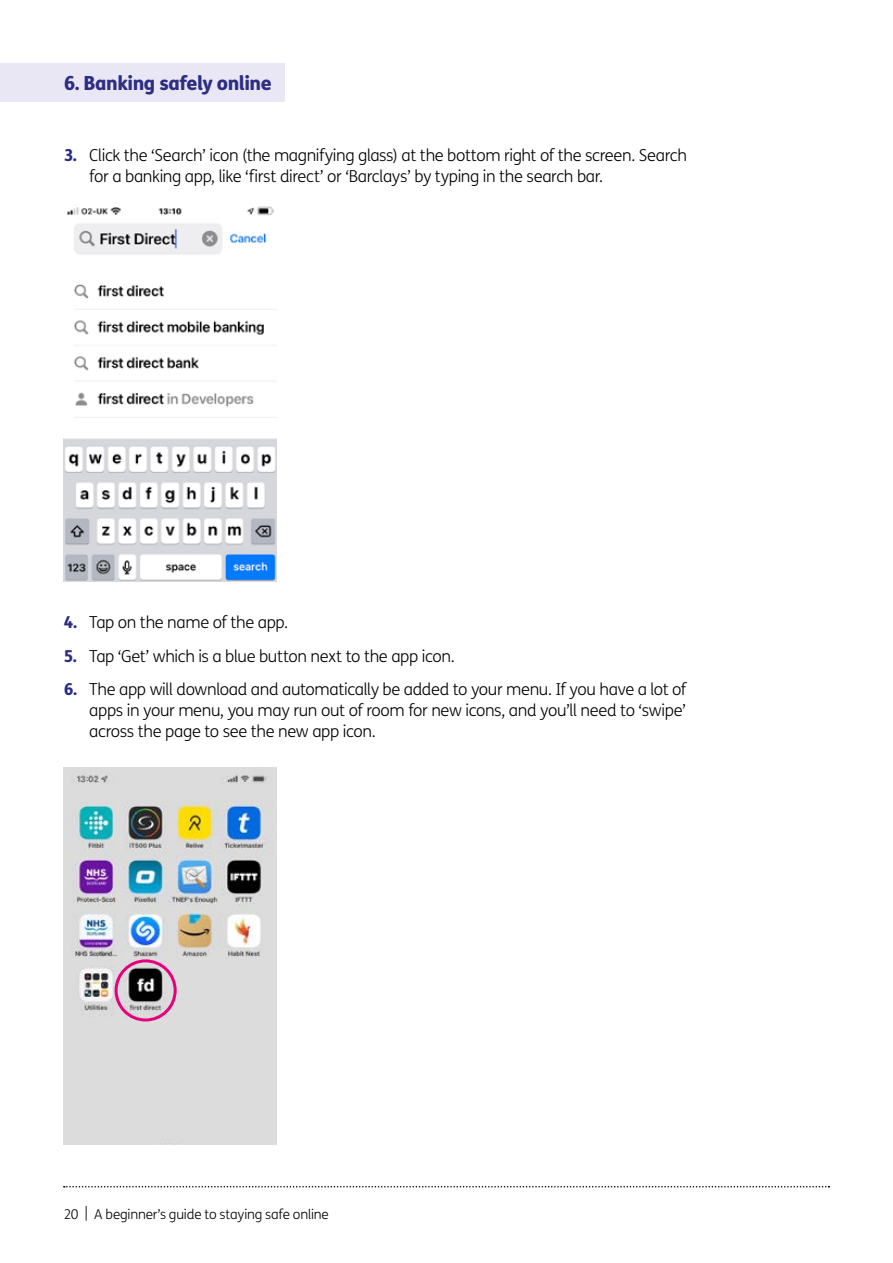
<style>
.page{position:relative;width:893px;height:1263px;background:#fff}
.page>*{position:absolute;margin:0;border:0;box-sizing:border-box;transform-origin:0 0}
.t1{font:800 19.5px "FS Me";letter-spacing:-.025em;color:#2d2e83}
.Body_Copy_with_numbe{font:300 16.5px/21px "FS Me";letter-spacing:-.02em;color:#000}
.t2{font:300 13.5px "FS Me";letter-spacing:-.015em;color:#000}
.s1{font-weight:800;color:#2d2e83}
</style>
<div class="page">
<div style="left:0;top:64px;width:285px;height:38px;background:#e9e7f4"></div>
<img style="left:64px;top:206px;width:212px;height:376px">
<img style="left:64px;top:767px;width:212px;height:378px">
<div style="left:115px;top:959px;width:62px;height:62px;border:3px solid #e6007d;border-radius:50%"></div>
<svg style="left:64px;top:1186px;width:765px;height:1px"></svg>
<p class="t1" style="left:64px;top:71px;width:210px">6. Banking safely online</p>
<p class="Body_Copy_with_numbe" style="left:89px;top:145px;width:599px;text-indent:-26px"><span class="s1">3.</span> Click the ‘Search’ icon (the magnifying glass) at the bottom right of the screen. Search for a banking app, like ‘first direct’ or ‘Barclays’ by typing in the search bar.</p>
<p class="Body_Copy_with_numbe" style="left:64px;top:612px;width:226px"><span class="s1">4.</span> Tap on the name of the app.</p>
<p class="Body_Copy_with_numbe" style="left:64px;top:646px;width:392px"><span class="s1">5.</span> Tap ‘Get’ which is a blue button next to the app icon.</p>
<p class="Body_Copy_with_numbe" style="left:89px;top:679px;width:599px;text-align:justify;text-indent:-26px"><span class="s1">6.</span> The app will download and automatically be added to your menu. If you have a lot of apps in your menu, you may run out of room for new icons, and you’ll need to ‘swipe’ across the page to see the new app icon.</p>
<p class="t2" style="left:64px;top:1206px;width:267px">20 | A beginner’s guide to staying safe online</p>
</div>
